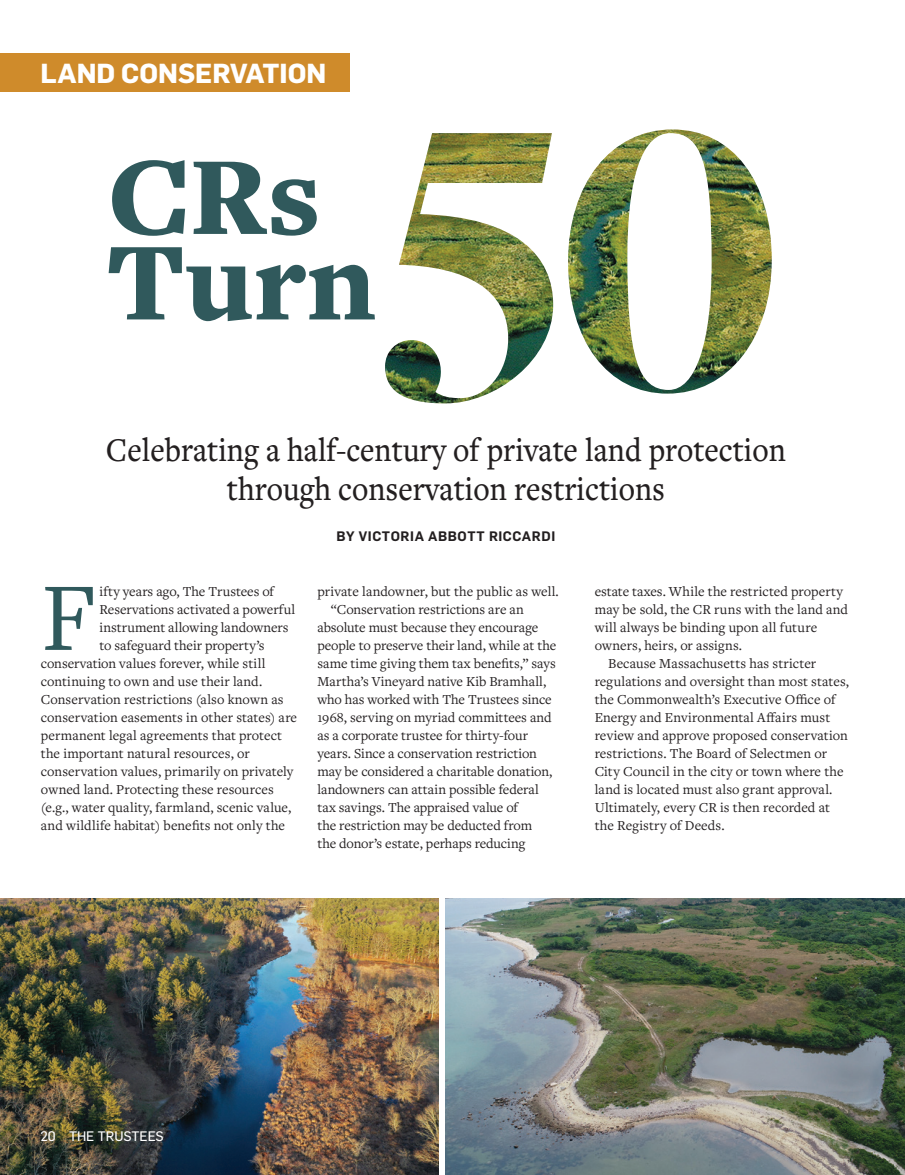
<style>
.page{position:relative;width:905px;height:1175px;background:#fff}
.page>*{position:absolute;margin:0;border:0;box-sizing:border-box;transform-origin:0 0}
.t1{font:900 115.5px/85.5px "Freight Text Pro";letter-spacing:.01em;color:#30595c}
.t2{font:100.65px "Freight Text Pro";color:#30595c}
.t3{font:500 34.5px/39px "Freight Text Pro";color:#231f20;text-align:center;scale:.91 1}
.t4{font:700 27px "Flama";color:#fff}
.t5{font:14.25px/18px "Freight Text Pro";letter-spacing:.005em;color:#231f20}
.t6{font:600 13.5px "Flama";letter-spacing:.04em;color:#231f20}
.t7{font:13.5px "Flama Basic";color:#fff}
</style>
<div class="page">
<img style="left:0;top:898px;width:438px;height:276px">
<div style="left:0;top:53px;width:349px;height:39px;background:#cf8b2b"></div>
<img style="left:385px;top:129px;width:386px;height:274px">
<img style="left:445px;top:898px;width:459px;height:276px">
<p class="t4" style="left:40px;top:54px;width:287px">LAND CONSERVATION</p>
<p class="t1" style="left:107px;top:151px;width:270px">CRs<br>Turn</p>
<p class="t3" style="left:106px;top:429px;width:748px">Celebrating a half-century of private land protection through conservation restrictions</p>
<p class="t2" style="left:41px;top:551px;width:58px">F</p>
<p class="t5" style="left:99px;top:582px;width:176px">ifty years ago, The Trustees of</p>
<p class="t5" style="left:99px;top:600px;width:197px">Reservations activated a powerful</p>
<p class="t5" style="left:99px;top:618px;width:190px">instrument allowing landowners</p>
<p class="t5" style="left:99px;top:636px;width:167px">to safeguard their property’s</p>
<p class="t5" style="left:41px;top:654px;width:226px">conservation values forever, while still</p>
<p class="t5" style="left:41px;top:672px;width:223px">continuing to own and use their land.</p>
<p class="t5" style="left:41px;top:690px;width:244px">Conservation restrictions (also known as</p>
<p class="t5" style="left:41px;top:708px;width:258px">conservation easements in other states) are</p>
<p class="t5" style="left:41px;top:726px;width:243px">permanent legal agreements that protect</p>
<p class="t5" style="left:41px;top:744px;width:210px">the important natural resources, or</p>
<p class="t5" style="left:41px;top:762px;width:254px">conservation values, primarily on privately</p>
<p class="t5" style="left:41px;top:780px;width:234px">owned land. Protecting these resources</p>
<p class="t5" style="left:41px;top:798px;width:252px">(e.g., water quality, farmland, scenic value,</p>
<p class="t5" style="left:41px;top:816px;width:246px">and wildlife habitat) benefits not only the</p>
<p class="t6" style="left:336px;top:526px;width:220px">BY VICTORIA ABBOTT RICCARDI</p>
<p class="t5" style="left:317px;top:582px;width:243px">private landowner, but the public as well.</p>
<p class="t5" style="left:317px;top:600px;width:240px;text-indent:14px">“Conservation restrictions are an absolute must because they encourage people to preserve their land, while at the same time giving them tax benefits,” says Martha’s Vineyard native Kib Bramhall, who has worked with The Trustees since 1968, serving on myriad committees and as a corporate trustee for thirty-four years. Since a conservation restriction may be considered a charitable donation, landowners can attain possible federal tax savings. The appraised value of<br>the restriction may be deducted from<br>the donor’s estate, perhaps reducing</p>
<p class="t5" style="left:594px;top:582px;width:255px">estate taxes. While the restricted property may be sold, the CR runs with the land and will always be binding upon all future owners, heirs, or assigns.</p>
<p class="t5" style="left:594px;top:654px;width:256px;text-indent:14px">Because Massachusetts has stricter regulations and oversight than most states, the Commonwealth’s Executive Office of Energy and Environmental Affairs must review and approve proposed conservation restrictions. The Board of Selectmen or City Council in the city or town where the land is located must also grant approval.<br>Ultimately, every CR is then recorded at the Registry of Deeds.</p>
<p class="t7" style="left:40px;top:1126px;width:125px">20 THE TRUSTEES</p>
</div>
